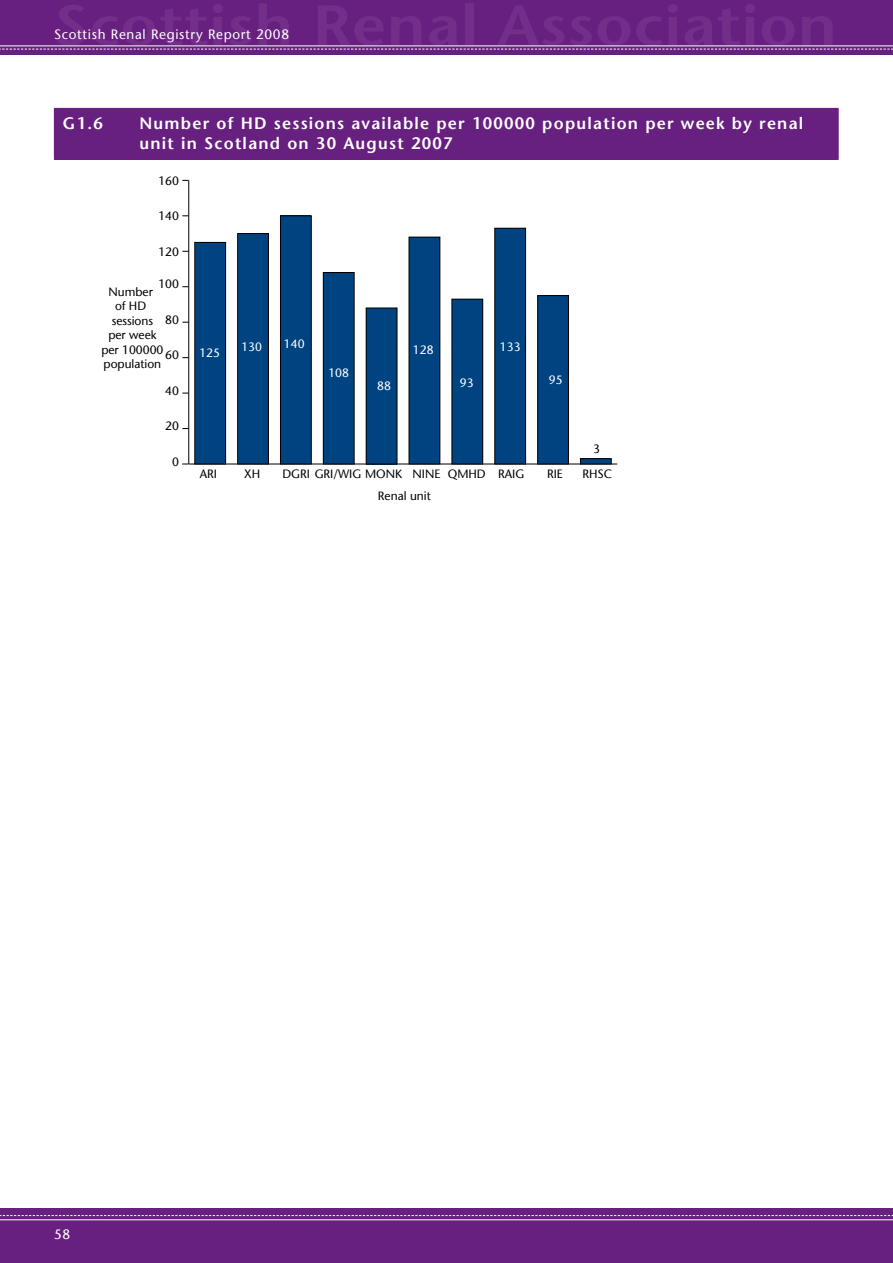
<style>
.page{position:relative;width:893px;height:1263px;background:#fff}
.page>*{position:absolute;margin:0;border:0;box-sizing:border-box;transform-origin:0 0}
.chart_table_title{font:600 16.5px/19.8px "Stone Sans";letter-spacing:.075em;color:#fff}
.t1{font:13.5px "Stone Sans";letter-spacing:.05em;color:#fff}
.t2{font:12px/14.4px "Stone Sans";color:#000;text-align:center}
.t3{font:12px "Stone Sans";color:#fff}
</style>
<div class="page">
<div style="left:0;top:0;width:893px;height:54px;background:#682080"></div>
<div style="left:0;top:1209px;width:893px;height:54px;background:#682080"></div>
<svg style="left:0;top:46px;width:893px;height:4px"></svg>
<svg style="left:0;top:1215px;width:893px;height:1px"></svg>
<hr style="left:0;top:1219px;width:893px;height:1px;background:#fff">
<div style="left:54px;top:108px;width:784px;height:51px;background:#682080"></div>
<hr style="left:54px;top:108px;width:785px;height:1px;background:#682080">
<hr style="left:838px;top:109px;width:1px;height:50px;background:#682080">
<hr style="left:54px;top:159px;width:785px;height:1px;background:#682080">
<hr style="left:189px;top:464px;width:428px;height:1px;background:#000">
<hr style="left:188px;top:180px;width:1px;height:284px;background:#000">
<div style="left:195px;top:242px;width:31px;height:222px;background:#004381"></div>
<div style="left:194px;top:242px;width:32px;height:222px;border:1px solid #000"></div>
<div style="left:238px;top:234px;width:30px;height:230px;background:#004381"></div>
<div style="left:237px;top:233px;width:32px;height:231px;border:1px solid #000"></div>
<div style="left:280px;top:216px;width:31px;height:248px;background:#004381"></div>
<div style="left:280px;top:215px;width:32px;height:249px;border:1px solid #000"></div>
<div style="left:323px;top:273px;width:31px;height:191px;background:#004381"></div>
<div style="left:323px;top:272px;width:32px;height:192px;border:1px solid #000"></div>
<div style="left:366px;top:308px;width:31px;height:156px;background:#004381"></div>
<div style="left:366px;top:308px;width:31px;height:156px;border:1px solid #000"></div>
<div style="left:409px;top:237px;width:31px;height:227px;background:#004381"></div>
<div style="left:409px;top:237px;width:31px;height:227px;border:1px solid #000"></div>
<div style="left:452px;top:299px;width:31px;height:165px;background:#004381"></div>
<div style="left:451px;top:299px;width:32px;height:165px;border:1px solid #000"></div>
<div style="left:495px;top:228px;width:31px;height:236px;background:#004381"></div>
<div style="left:494px;top:228px;width:32px;height:236px;border:1px solid #000"></div>
<div style="left:538px;top:296px;width:30px;height:168px;background:#004381"></div>
<div style="left:537px;top:295px;width:32px;height:169px;border:1px solid #000"></div>
<div style="left:580px;top:459px;width:31px;height:5px;background:#004381"></div>
<div style="left:580px;top:458px;width:32px;height:6px;border:1px solid #000"></div>
<p class="t1" style="left:54px;top:26px;width:237px">Scottish Renal Registry Report 2008</p>
<p class="chart_table_title" style="left:63px;top:114px;width:41px">G1.6</p>
<p class="chart_table_title" style="left:139px;top:114px;width:665px">Number of HD sessions available per 100000 population per week by renal unit in Scotland on 30 August 2007</p>
<p class="t2" style="left:158px;top:174px;width:22px">160</p>
<p class="t2" style="left:158px;top:209px;width:22px">140</p>
<p class="t2" style="left:158px;top:244px;width:22px">120</p>
<p class="t2" style="left:158px;top:277px;width:22px">100</p>
<p class="t2" style="left:101px;top:285px;width:64px">Number<br>of HD sessions<br>per week per 100000 population</p>
<p class="t2" style="left:165px;top:312px;width:15px">80</p>
<p class="t2" style="left:165px;top:348px;width:15px">60</p>
<p class="t2" style="left:165px;top:383px;width:15px">40</p>
<p class="t2" style="left:165px;top:419px;width:15px">20</p>
<p class="t2" style="left:172px;top:454px;width:8px">0</p>
<p class="t3" style="left:284px;top:337px;width:22px">140</p>
<p class="t3" style="left:241px;top:340px;width:22px">130</p>
<p class="t3" style="left:199px;top:346px;width:22px">125</p>
<p class="t3" style="left:413px;top:343px;width:22px">128</p>
<p class="t3" style="left:377px;top:379px;width:15px">88</p>
<p class="t3" style="left:328px;top:366px;width:22px">108</p>
<p class="t3" style="left:500px;top:340px;width:22px">133</p>
<p class="t3" style="left:460px;top:376px;width:15px">93</p>
<p class="t3" style="left:549px;top:373px;width:15px">95</p>
<p class="t2" style="left:593px;top:441px;width:8px">3</p>
<p class="t2" style="left:200px;top:466px;width:19px">ARI</p>
<p class="t2" style="left:244px;top:466px;width:18px">XH</p>
<p class="t2" style="left:282px;top:466px;width:243px">DGRI GRI/WIG MONK NINE QMHD RAIG</p>
<p class="t2" style="left:547px;top:466px;width:17px">RIE</p>
<p class="t2" style="left:582px;top:466px;width:31px">RHSC</p>
<p class="t2" style="left:378px;top:489px;width:54px">Renal unit</p>
<p class="t1" style="left:54px;top:1226px;width:18px">58</p>
</div>
